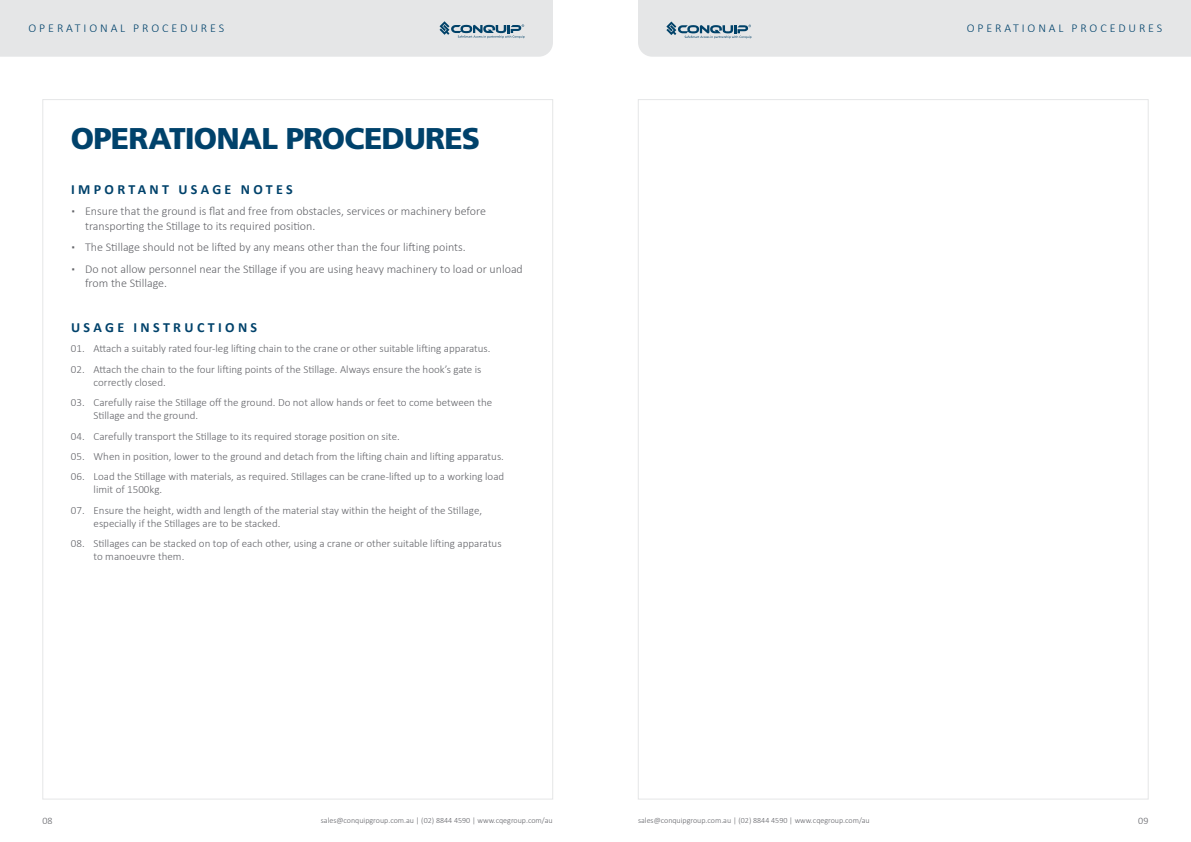
<style>
.page{position:relative;width:1191px;height:842px;background:#fff}
.page>*{position:absolute;margin:0;border:0;box-sizing:border-box;transform-origin:0 0}
.t1{font:900 30px "Frutiger LT Std";letter-spacing:-.03em;color:#00426b}
.t2{font:700 14px "Calibri";letter-spacing:.24em;color:#00426b}
.t3{font:300 12px/14.4px "Calibri";color:#636469}
.t4{font:300 12px "Calibri";letter-spacing:.24em;color:#00426b}
.t5{font:300 11px/13.2px "Calibri";color:#636469}
.t6{font:300 10px "Calibri";color:#636469}
.t7{font:300 8px "Calibri";color:#636469}
</style>
<div class="page">
<div style="left:0;top:0;width:553px;height:57px;background:#e5e6e7"></div>
<div style="left:638px;top:0;width:553px;height:57px;background:#e5e6e7"></div>
<p class="t4" style="left:29px;top:21px;width:197px">OPERATIONAL PROCEDURES</p>
<p class="t4" style="left:966px;top:21px;width:197px">OPERATIONAL PROCEDURES</p>
<h1 class="t1" style="left:71px;top:120px;width:411px">OPERATIONAL PROCEDURES</h1>
<p class="t2" style="left:71px;top:179px;width:223px">IMPORTANT USAGE NOTES</p>
<p class="t3" style="left:85px;top:204px;width:402px;text-indent:-14px">▪ Ensure that the ground is flat and free from obstacles, services or machinery before transporting the Stillage to its required position.</p>
<p class="t3" style="left:71px;top:240px;width:396px">▪ The Stillage should not be lifted by any means other than the four lifting points.</p>
<p class="t3" style="left:85px;top:261px;width:439px;text-indent:-14px">▪ Do not allow personnel near the Stillage if you are using heavy machinery to load or unload from the Stillage.</p>
<p class="t2" style="left:71px;top:318px;width:188px">USAGE INSTRUCTIONS</p>
<p class="t5" style="left:71px;top:342px;width:421px">01. Attach a suitably rated four-leg lifting chain to the crane or other suitable lifting apparatus.</p>
<p class="t5" style="left:94px;top:362px;width:389px;text-indent:-23px">02. Attach the chain to the four lifting points of the Stillage. Always ensure the hook’s gate is correctly closed.</p>
<p class="t5" style="left:94px;top:396px;width:400px;text-indent:-23px">03. Carefully raise the Stillage off the ground. Do not allow hands or feet to come between the<br>Stillage and the ground.</p>
<p class="t5" style="left:71px;top:429px;width:330px">04. Carefully transport the Stillage to its required storage position on site.</p>
<p class="t5" style="left:71px;top:450px;width:434px">05. When in position, lower to the ground and detach from the lifting chain and lifting apparatus.</p>
<p class="t5" style="left:94px;top:470px;width:412px;text-indent:-23px">06. Load the Stillage with materials, as required. Stillages can be crane-lifted up to a working load limit of 1500kg.</p>
<p class="t5" style="left:94px;top:503px;width:390px;text-indent:-23px">07. Ensure the height, width and length of the material stay within the height of the Stillage, especially if the Stillages are to be stacked.</p>
<p class="t5" style="left:94px;top:537px;width:409px;text-indent:-23px">08. Stillages can be stacked on top of each other, using a crane or other suitable lifting apparatus to manoeuvre them.</p>
<p class="t6" style="left:43px;top:814px;width:12px">08</p>
<p class="t6" style="left:1138px;top:814px;width:12px">09</p>
<p class="t7" style="left:321px;top:816px;width:233px">sales@conquipgroup.com.au | (02) 8844 4590 | www.cqegroup.com/au</p>
<p class="t7" style="left:638px;top:816px;width:233px">sales@conquipgroup.com.au | (02) 8844 4590 | www.cqegroup.com/au</p>
</div>
